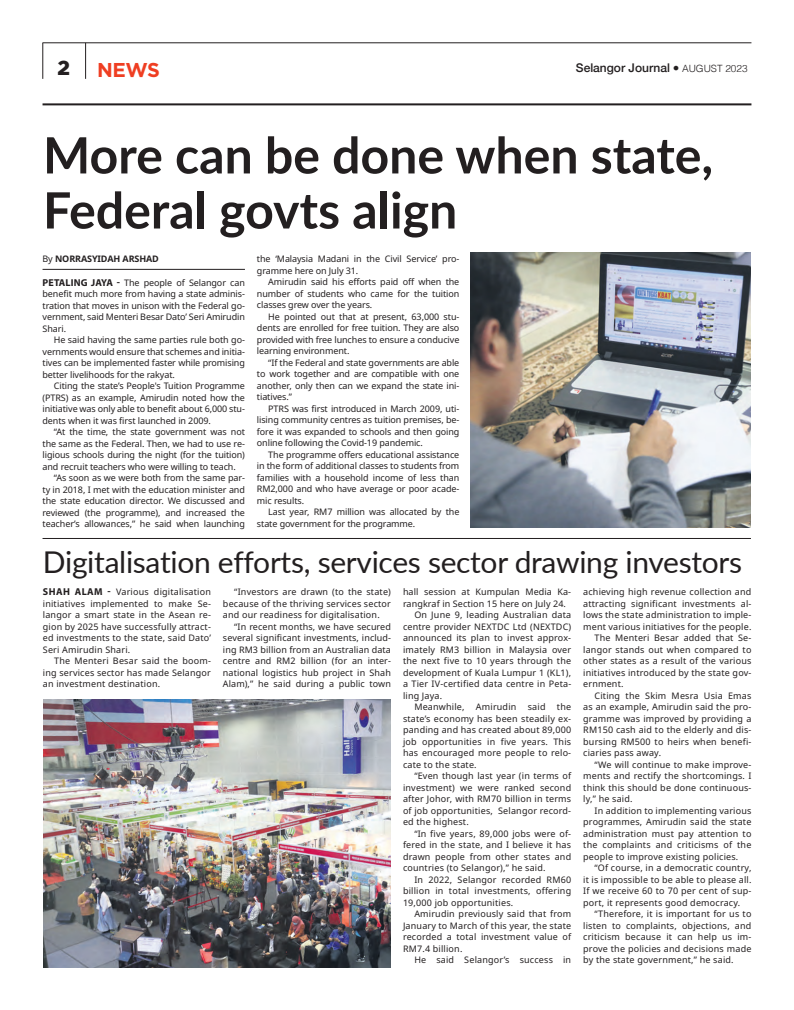
<style>
.page{position:relative;width:794px;height:1010px;background:#fff}
.page>*{position:absolute;margin:0;border:0;box-sizing:border-box;transform-origin:0 0}
._1st_LEAD{font:700 50px/55px "Lato";color:#231f20}
._2nd_lead{font:30px "Lato";letter-spacing:-.01em;color:#231f20}
.t1{font:700 20px "Gotham";color:#ef3e22}
.t2{font:900 20px "Gotham";color:#231f20}
.t3{font:500 12px "Helvetica Neue";color:#231f20}
.BODYTEXT{font:9px/11.5px "Noto Sans";letter-spacing:.02em;color:#231f20;text-align:justify}
.Intro_Bold{font:9px/11.5px "Noto Sans";letter-spacing:.005em;color:#231f20;text-align:justify}
.BODYTEXT-2{font:9px/11.5px "Noto Sans";letter-spacing:-.01em;color:#231f20}
.Ruler{font:700 9px "Noto Sans";letter-spacing:-.01em;color:#231f20}
.s1{font-family:"Helvetica";font-weight:300;font-size:10px}
.s2{font-weight:400}
.s3{font-family:"Myriad Pro";font-weight:700;font-size:10px}
</style>
<div class="page">
<hr style="left:43px;top:103px;width:708px;height:2px;background:#231f20">
<hr style="left:43px;top:43px;width:708px;height:1px;background:#231f20">
<hr style="left:43px;top:43px;width:1px;height:36px;background:#231f20">
<hr style="left:85px;top:43px;width:1px;height:36px;background:#231f20">
<hr style="left:43px;top:269px;width:202px;height:1px;background:#231f20">
<hr style="left:43px;top:538px;width:708px;height:1px;background:#231f20">
<img style="left:471px;top:252px;width:280px;height:275px">
<img style="left:43px;top:699px;width:348px;height:267px">
<p class="t2" style="left:58px;top:56px;width:14px">2</p>
<p class="t1" style="left:97px;top:56px;width:64px">NEWS</p>
<p class="t3" style="left:576px;top:58px;width:173px">Selangor Journal ● <span class="s1">AUGUST 2023</span></p>
<p class="_1st_LEAD" style="left:43px;top:125px;width:671px">More can be done when state,<br>Federal govts align</p>
<p class="Ruler" style="left:43px;top:252px;width:118px"><span class="s2">By</span> NORRASYIDAH ARSHAD</p>
<p class="Intro_Bold" style="left:43px;top:277px;width:204px"><span class="s3">PETALING JAYA -</span> The people of Selangor can benefit much more from having a state adminis&shy;tration that moves in unison with the Federal go&shy;vernment, said Menteri Besar Dato’ Seri Amirudin Shari.</p>
<p class="BODYTEXT" style="left:43px;top:334px;width:204px;text-indent:11px">He said having the same parties rule both go&shy;vernments would ensure that schemes and initia&shy;tives can be implemented faster while promising better livelihoods for the rakyat.</p>
<p class="BODYTEXT" style="left:43px;top:380px;width:204px;text-indent:11px">Citing the state’s People's Tuition Programme (PTRS) as an example, Amirudin noted how the initiative was only able to benefit about 6,000 stu&shy;dents when it was first launched in 2009.</p>
<p class="BODYTEXT" style="left:43px;top:426px;width:204px;text-indent:11px">“At the time, the state government was not the same as the Federal. Then, we had to use re&shy;ligious schools during the night (for the tuition) and recruit teachers who were willing to teach.</p>
<p class="BODYTEXT" style="left:43px;top:472px;width:204px;text-indent:11px">“As soon as we were both from the same par&shy;ty in 2018, I met with the education minister and the state education director. We discussed and reviewed (the programme), and increased the teacher’s allowances,” he said when launching</p>
<p class="BODYTEXT-2" style="left:257px;top:253px;width:204px">the ‘Malaysia Madani in the Civil Service’ pro&shy;gramme here on July 31.</p>
<p class="BODYTEXT" style="left:257px;top:276px;width:204px;text-indent:11px">Amirudin said his efforts paid off when the number of students who came for the tuition classes grew over the years.</p>
<p class="BODYTEXT" style="left:257px;top:311px;width:204px;text-indent:11px">He pointed out that at present, 63,000 stu&shy;dents are enrolled for free tuition. They are also provided with free lunches to ensure a conducive learning environment.</p>
<p class="BODYTEXT" style="left:257px;top:357px;width:204px;text-indent:11px">“If the Federal and state governments are able to work together and are compatible with one another, only then can we expand the state ini&shy;tiatives.”</p>
<p class="BODYTEXT" style="left:257px;top:403px;width:204px;text-indent:11px">PTRS was first introduced in March 2009, uti&shy;lising community centres as tuition premises, be&shy;fore it was expanded to schools and then going online following the Covid-19 pandemic.</p>
<p class="BODYTEXT" style="left:257px;top:449px;width:204px;text-indent:11px">The programme offers educational assistance in the form of additional classes to students from families with a household income of less than RM2,000 and who have average or poor acade&shy;mic results.</p>
<p class="BODYTEXT-2" style="left:257px;top:506px;width:204px;text-indent:11px">Last year, RM7 million was allocated by the state government for the programme.</p>
<p class="_2nd_lead" style="left:43px;top:540px;width:700px">Digitalisation efforts, services sector drawing investors</p>
<p class="BODYTEXT" style="left:403px;top:586px;width:170px">hall session at Kumpulan Media Ka&shy;rangkraf in Section 15 here on July 24.</p>
<p class="BODYTEXT" style="left:403px;top:609px;width:170px;text-indent:11px">On June 9, leading Australian data centre provider NEXTDC Ltd (NEXTDC) announced its plan to invest approx&shy;imately RM3 billion in Malaysia over the next five to 10 years through the development of Kuala Lumpur 1 (KL1), a Tier IV-certified data centre in Peta&shy;ling Jaya.</p>
<p class="BODYTEXT" style="left:414px;top:701px;width:52px">Meanwhile,</p>
<p class="BODYTEXT" style="left:476px;top:701px;width:42px">Amirudin</p>
<p class="BODYTEXT" style="left:528px;top:701px;width:19px">said</p>
<p class="Intro_Bold" style="left:43px;top:586px;width:169px"><span class="s3">SHAH ALAM -</span> Various digitalisation initiatives implemented to make Se&shy;langor a smart state in the Asean re&shy;gion by 2025 have successfully attract&shy;ed investments to the state, said Dato’ Seri Amirudin Shari.</p>
<p class="BODYTEXT" style="left:43px;top:655px;width:169px;text-indent:11px">The Menteri Besar said the boom&shy;ing services sector has made Selangor an investment destination.</p>
<p class="BODYTEXT" style="left:223px;top:586px;width:169px;text-indent:11px">“Investors are drawn (to the state) because of the thriving services sector and our readiness for digitalisation.</p>
<p class="BODYTEXT" style="left:223px;top:620px;width:170px;text-indent:11px">“In recent months, we have secured several significant investments, includ&shy;ing RM3 billion from an Australian data centre and RM2 billion (for an inter&shy;national logistics hub project in Shah Alam),” he said during a public town</p>
<p class="BODYTEXT" style="left:583px;top:586px;width:170px">achieving high revenue collection and attracting significant investments al&shy;lows the state administration to imple&shy;ment various initiatives for the people.</p>
<p class="BODYTEXT" style="left:583px;top:632px;width:170px;text-indent:11px">The Menteri Besar added that Se&shy;langor stands out when compared to other states as a result of the various initiatives introduced by the state gov&shy;ernment.</p>
<p class="BODYTEXT" style="left:583px;top:689px;width:170px;text-indent:11px">Citing the Skim Mesra Usia Emas as an example, Amirudin said the pro&shy;gramme was improved by providing a RM150 cash aid to the elderly and dis&shy;bursing RM500 to heirs when benefi&shy;ciaries pass away.</p>
<p class="BODYTEXT" style="left:583px;top:758px;width:170px;text-indent:11px">“We will continue to make improve&shy;ments and rectify the shortcomings. I think this should be done continuous&shy;ly,” he said.</p>
<p class="BODYTEXT" style="left:583px;top:804px;width:170px;text-indent:11px">In addition to implementing various programmes, Amirudin said the state administration must pay attention to the complaints and criticisms of the people to improve existing policies.</p>
<p class="BODYTEXT" style="left:583px;top:862px;width:170px;text-indent:11px">“Of course, in a democratic country, it is impossible to be able to please all.<br>If we receive 60 to 70 per cent of sup&shy;port, it represents good democracy.</p>
<p class="BODYTEXT" style="left:583px;top:908px;width:170px;text-indent:11px">“Therefore, it is important for us to listen to complaints, objections, and criticism because it can help us im&shy;prove the policies and decisions made by the state government,” he said.</p>
<p class="BODYTEXT" style="left:403px;top:701px;width:170px;text-indent:154px">the state’s economy has been steadily ex&shy;panding and has created about 89,000 job opportunities in five years. This has encouraged more people to relo&shy;cate to the state.</p>
<p class="BODYTEXT" style="left:403px;top:770px;width:170px;text-indent:11px">“Even though last year (in terms of investment) we were ranked second after Johor, with RM70 billion in terms of job opportunities, Selangor record&shy;ed the highest.</p>
<p class="BODYTEXT" style="left:403px;top:827px;width:170px;text-indent:11px">“In five years, 89,000 jobs were of&shy;fered in the state, and I believe it has drawn people from other states and countries (to Selangor),” he said.</p>
<p class="BODYTEXT" style="left:403px;top:873px;width:170px;text-indent:11px">In 2022, Selangor recorded RM60 billion in total investments, offering 19,000 job opportunities.</p>
<p class="BODYTEXT" style="left:403px;top:908px;width:170px;text-indent:11px">Amirudin previously said that from January to March of this year, the state recorded a total investment value of RM7.4 billion.</p>
<p class="BODYTEXT" style="left:414px;top:954px;width:158px">He said Selangor’s success in</p>
</div>
